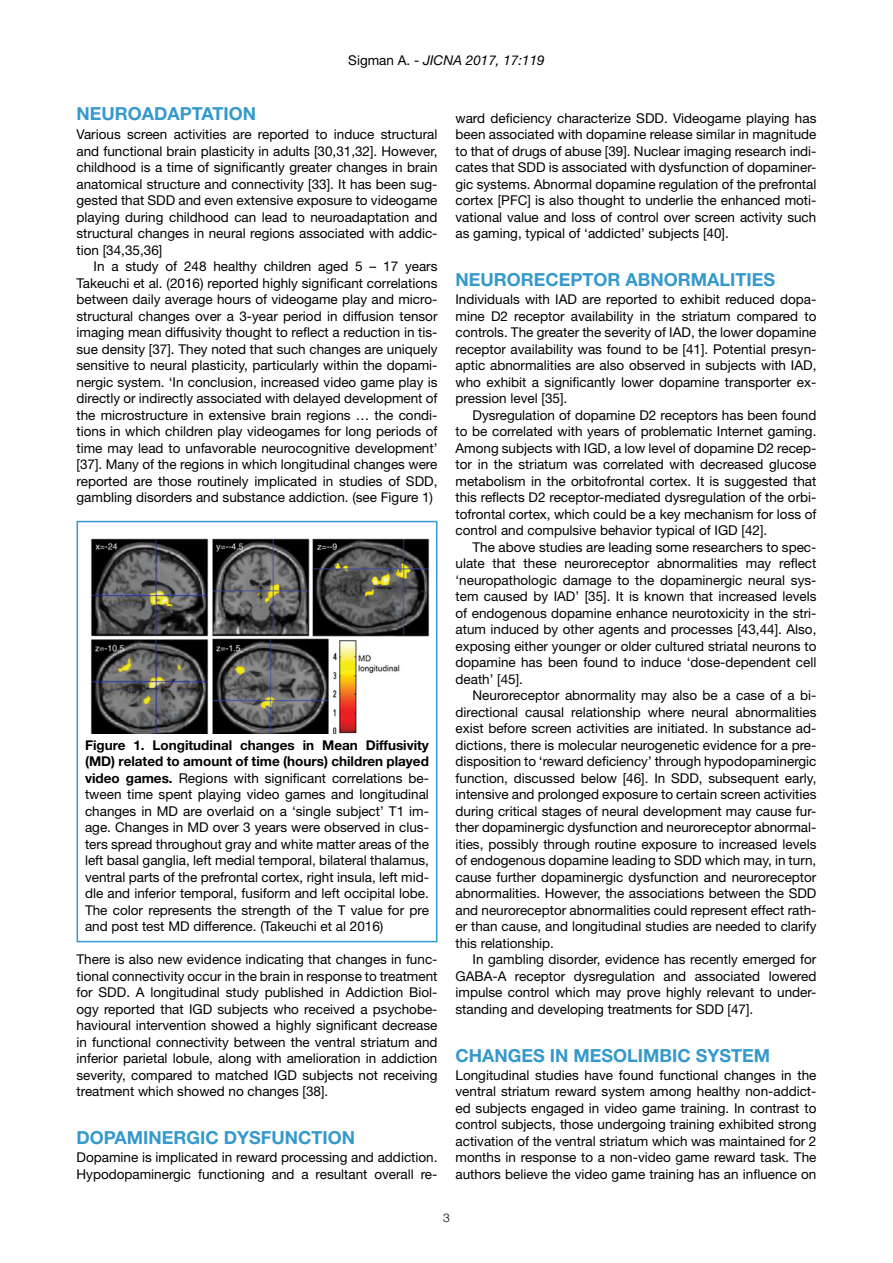
<style>
.page{position:relative;width:893px;height:1263px;background:#fff}
.page>*{position:absolute;margin:0;border:0;box-sizing:border-box;transform-origin:0 0}
.t1{font:700 18px "Helvetica Neue";color:#3599cc}
.t2{font:13.5px/16.5px "Helvetica Neue";color:#000;text-align:justify}
.t3{font:italic 13.5px "Helvetica Neue";color:#000}
.t4{font:300 12px "Helvetica Neue";color:#000}
.s1{font-style:normal}
.s2{font-weight:700}
</style>
<div class="page">
<img style="left:90px;top:538px;width:340px;height:195px">
<div style="left:77px;top:521px;width:360px;height:421px;border:2px solid #3599cc"></div>
<p class="t3" style="left:348px;top:52px;width:198px"><span class="s1">Sigman A. -</span> JICNA 2017, 17:119</p>
<h1 class="t1" style="left:77px;top:103px;width:181px">NEUROADAPTATION</h1>
<p class="t2" style="left:77px;top:126px;width:362px">Various screen activities are reported to induce structural and functional brain plasticity in adults [30,31,32]. However, childhood is a time of significantly greater changes in brain anatomical structure and connectivity [33]. It has been sug&shy;gested that SDD and even extensive exposure to videogame playing during childhood can lead to neuroadaptation and structural changes in neural regions associated with addic&shy;tion [34,35,36]</p>
<p class="t2" style="left:77px;top:258px;width:362px;text-indent:17px">In a study of 248 healthy children aged 5 – 17 years Takeuchi et al. (2016) reported highly significant correlations between daily average hours of videogame play and micro&shy;structural changes over a 3-year period in diffusion tensor imaging mean diffusivity thought to reflect a reduction in tis&shy;sue density [37]. They noted that such changes are uniquely sensitive to neural plasticity, particularly within the dopami&shy;nergic system. ‘In conclusion, increased video game play is directly or indirectly associated with delayed development of the microstructure in extensive brain regions … the condi&shy;tions in which children play videogames for long periods of time may lead to unfavorable neurocognitive development’ [37]. Many of the regions in which longitudinal changes were reported are those routinely implicated in studies of SDD, gambling disorders and substance addiction. (see Figure 1)</p>
<p class="t2" style="left:85px;top:737px;width:345px"><span class="s2">Figure 1. Longitudinal changes in Mean Diffusivity (MD) related to amount of time (hours) children played video games.</span> Regions with significant correlations be&shy;tween time spent playing video games and longitudinal changes in MD are overlaid on a ‘single subject’ T1 im&shy;age. Changes in MD over 3 years were observed in clus&shy;ters spread throughout gray and white matter areas of the left basal ganglia, left medial temporal, bilateral thalamus, ventral parts of the prefrontal cortex, right insula, left mid&shy;dle and inferior temporal, fusiform and left occipital lobe.<br>The color represents the strength of the T value for pre and post test MD difference. (Takeuchi et al 2016)</p>
<p class="t2" style="left:77px;top:951px;width:362px">There is also new evidence indicating that changes in func&shy;tional connectivity occur in the brain in response to treatment for SDD. A longitudinal study published in Addiction Biol&shy;ogy reported that IGD subjects who received a psychobe&shy;havioural intervention showed a highly significant decrease in functional connectivity between the ventral striatum and inferior parietal lobule, along with amelioration in addiction severity, compared to matched IGD subjects not receiving treatment which showed no changes [38].</p>
<h1 class="t1" style="left:77px;top:1127px;width:280px">DOPAMINERGIC DYSFUNCTION</h1>
<p class="t2" style="left:77px;top:1149px;width:362px">Dopamine is implicated in reward processing and addiction.<br>Hypodopaminergic functioning and a resultant overall re-</p>
<p class="t2" style="left:455px;top:110px;width:362px">ward deficiency characterize SDD. Videogame playing has been associated with dopamine release similar in magnitude to that of drugs of abuse [39]. Nuclear imaging research indi&shy;cates that SDD is associated with dysfunction of dopaminer&shy;gic systems. Abnormal dopamine regulation of the prefrontal cortex [PFC] is also thought to underlie the enhanced moti&shy;vational value and loss of control over screen activity such as gaming, typical of ‘addicted’ subjects [40].</p>
<h1 class="t1" style="left:455px;top:269px;width:321px">NEURORECEPTOR ABNORMALITIES</h1>
<p class="t2" style="left:455px;top:291px;width:362px">Individuals with IAD are reported to exhibit reduced dopa&shy;mine D2 receptor availability in the striatum compared to controls. The greater the severity of IAD, the lower dopamine receptor availability was found to be [41]. Potential presyn&shy;aptic abnormalities are also observed in subjects with IAD, who exhibit a significantly lower dopamine transporter ex&shy;pression level [35].</p>
<p class="t2" style="left:455px;top:407px;width:362px;text-indent:17px">Dysregulation of dopamine D2 receptors has been found to be correlated with years of problematic Internet gaming.<br>Among subjects with IGD, a low level of dopamine D2 recep&shy;tor in the striatum was correlated with decreased glucose metabolism in the orbitofrontal cortex. It is suggested that this reflects D2 receptor-mediated dysregulation of the orbi&shy;tofrontal cortex, which could be a key mechanism for loss of control and compulsive behavior typical of IGD [42].</p>
<p class="t2" style="left:455px;top:538px;width:362px;text-indent:17px">The above studies are leading some researchers to spec&shy;ulate that these neuroreceptor abnormalities may reflect ‘neuropathologic damage to the dopaminergic neural sys&shy;tem caused by IAD’ [35]. It is known that increased levels of endogenous dopamine enhance neurotoxicity in the stri&shy;atum induced by other agents and processes [43,44]. Also, exposing either younger or older cultured striatal neurons to dopamine has been found to induce ‘dose-dependent cell death’ [45].</p>
<p class="t2" style="left:455px;top:687px;width:362px;text-indent:17px">Neuroreceptor abnormality may also be a case of a bi&shy;directional causal relationship where neural abnormalities exist before screen activities are initiated. In substance ad&shy;dictions, there is molecular neurogenetic evidence for a pre&shy;disposition to ‘reward deficiency’ through hypodopaminergic function, discussed below [46]. In SDD, subsequent early, intensive and prolonged exposure to certain screen activities during critical stages of neural development may cause fur&shy;ther dopaminergic dysfunction and neuroreceptor abnormal&shy;ities, possibly through routine exposure to increased levels of endogenous dopamine leading to SDD which may, in turn, cause further dopaminergic dysfunction and neuroreceptor abnormalities. However, the associations between the SDD and neuroreceptor abnormalities could represent effect rath&shy;er than cause, and longitudinal studies are needed to clarify this relationship.</p>
<p class="t2" style="left:455px;top:951px;width:362px;text-indent:17px">In gambling disorder, evidence has recently emerged for GABA-A receptor dysregulation and associated lowered impulse control which may prove highly relevant to under&shy;standing and developing treatments for SDD [47].</p>
<h1 class="t1" style="left:455px;top:1044px;width:316px">CHANGES IN MESOLIMBIC SYSTEM</h1>
<p class="t2" style="left:455px;top:1067px;width:362px">Longitudinal studies have found functional changes in the ventral striatum reward system among healthy non-addict&shy;ed subjects engaged in video game training. In contrast to control subjects, those undergoing training exhibited strong activation of the ventral striatum which was maintained for 2 months in response to a non-video game reward task. The authors believe the video game training has an influence on</p>
<p class="t4" style="left:443px;top:1210px;width:8px">3</p>
</div>
